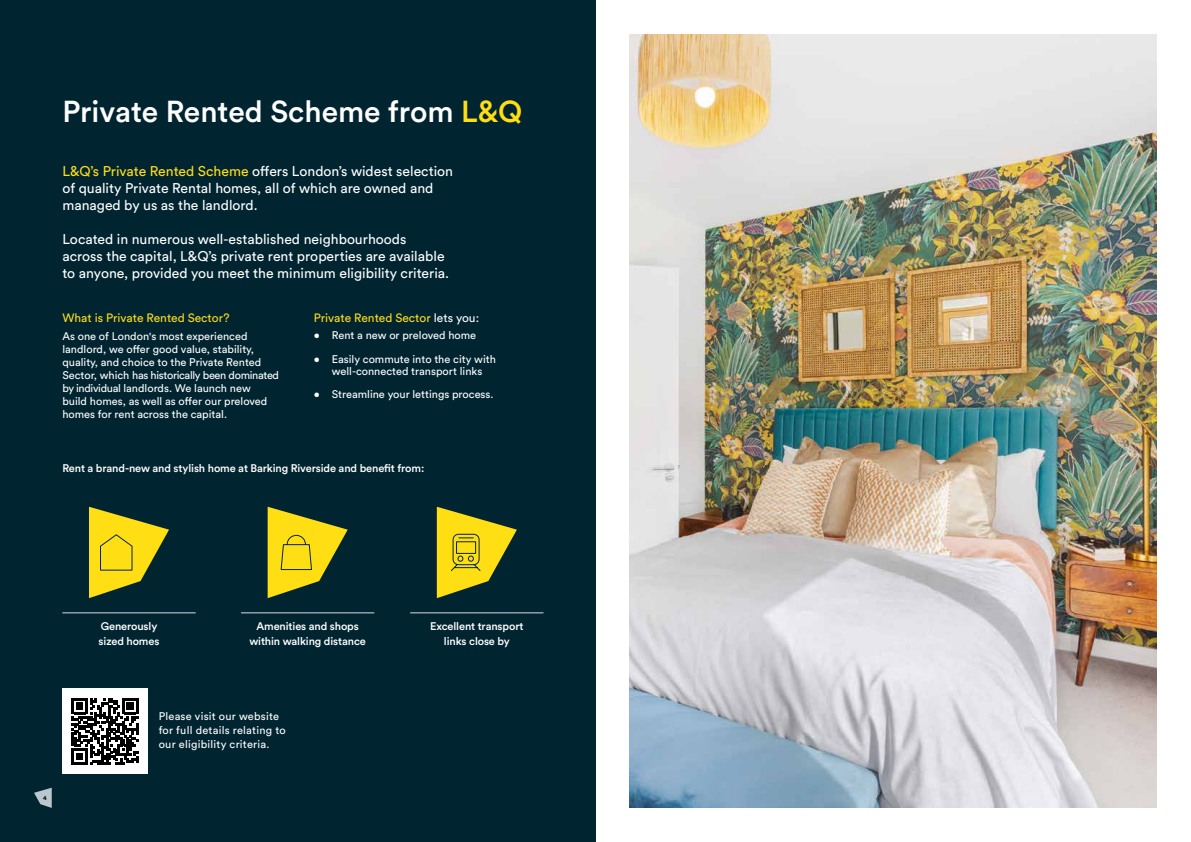
<style>
.page{position:relative;width:1191px;height:842px;background:#fff}
.page>*{position:absolute;margin:0;border:0;box-sizing:border-box;transform-origin:0 0}
.t1{font:500 30px "Circular Std";color:#fff}
.t2{font:14px/17px "Circular Std";color:#fff}
.t3{font:12px "Circular Std";color:#ffde14}
.t4{font:11px/13px "Circular Std";color:#fff}
.t5{font:500 11px/15px "Circular Std";letter-spacing:-.01em;color:#fff;text-align:center}
.t6{font:11px/14px "Circular Std";letter-spacing:.02em;color:#fff}
.t7{font:700 6px "Circular Std";color:#000}
.s1{color:#ffde14}
.s2{color:#fff}
</style>
<div class="page">
<img style="left:629px;top:34px;width:528px;height:774px">
<div style="left:0;top:0;width:595px;height:842px;background:#002531"></div>
<svg style="left:89px;top:507px;width:80px;height:91px"></svg>
<svg style="left:437px;top:507px;width:80px;height:91px"></svg>
<svg style="left:268px;top:507px;width:80px;height:91px"></svg>
<div style="left:62px;top:689px;width:85px;height:85px;background:#fff"></div>
<svg style="left:72px;top:698px;width:66px;height:67px"></svg>
<hr style="left:62px;top:612px;width:134px;height:1px;background:#fff">
<hr style="left:241px;top:612px;width:133px;height:1px;background:#fff">
<hr style="left:410px;top:612px;width:133px;height:1px;background:#fff">
<svg style="left:34px;top:788px;width:18px;height:20px"></svg>
<h1 class="t1" style="left:62px;top:93px;width:461px">Private Rented Scheme from <span class="s1">L&amp;Q</span></h1>
<p class="t2" style="left:62px;top:162px;width:392px"><span class="s1">L&amp;Q’s Private Rented Scheme</span> offers London’s widest selection of quality Private Rental homes, all of which are owned and managed by us as the landlord.</p>
<p class="t2" style="left:62px;top:230px;width:388px">Located in numerous well-established neighbourhoods across the capital, L&amp;Q’s private rent properties are available to anyone, provided you meet the minimum eligibility criteria.</p>
<p class="t3" style="left:62px;top:310px;width:169px">What is Private Rented Sector?</p>
<p class="t4" style="left:62px;top:330px;width:218px">As one of London's most experienced landlord, we offer good value, stability, quality, and choice to the Private Rented Sector, which has historically been dominated by individual landlords. We launch new<br>build homes, as well as offer our preloved homes for rent across the capital.</p>
<p class="t3" style="left:314px;top:310px;width:167px">Private Rented Sector <span class="s2">lets you:</span></p>
<p class="t4" style="left:314px;top:329px;width:164px">• Rent a new or preloved home</p>
<p class="t4" style="left:314px;top:353px;width:183px;line-height:12px;text-align:center">• Easily commute into the city with well-connected transport links</p>
<p class="t4" style="left:314px;top:387px;width:181px">• Streamline your lettings process.</p>
<p class="t5" style="left:62px;top:460px;width:363px">Rent a brand-new and stylish home at Barking Riverside and benefit from:</p>
<p class="t7" style="left:43px;top:793px;width:5px">4</p>
<p class="t5" style="left:99px;top:618px;width:62px;text-align:left">Generously sized homes</p>
<p class="t5" style="left:249px;top:618px;width:118px">Amenities and shops within walking distance</p>
<p class="t5" style="left:430px;top:618px;width:95px">Excellent transport links close by</p>
<p class="t6" style="left:159px;top:709px;width:128px">Please visit our website for full details relating to our eligibility criteria.</p>
</div>
